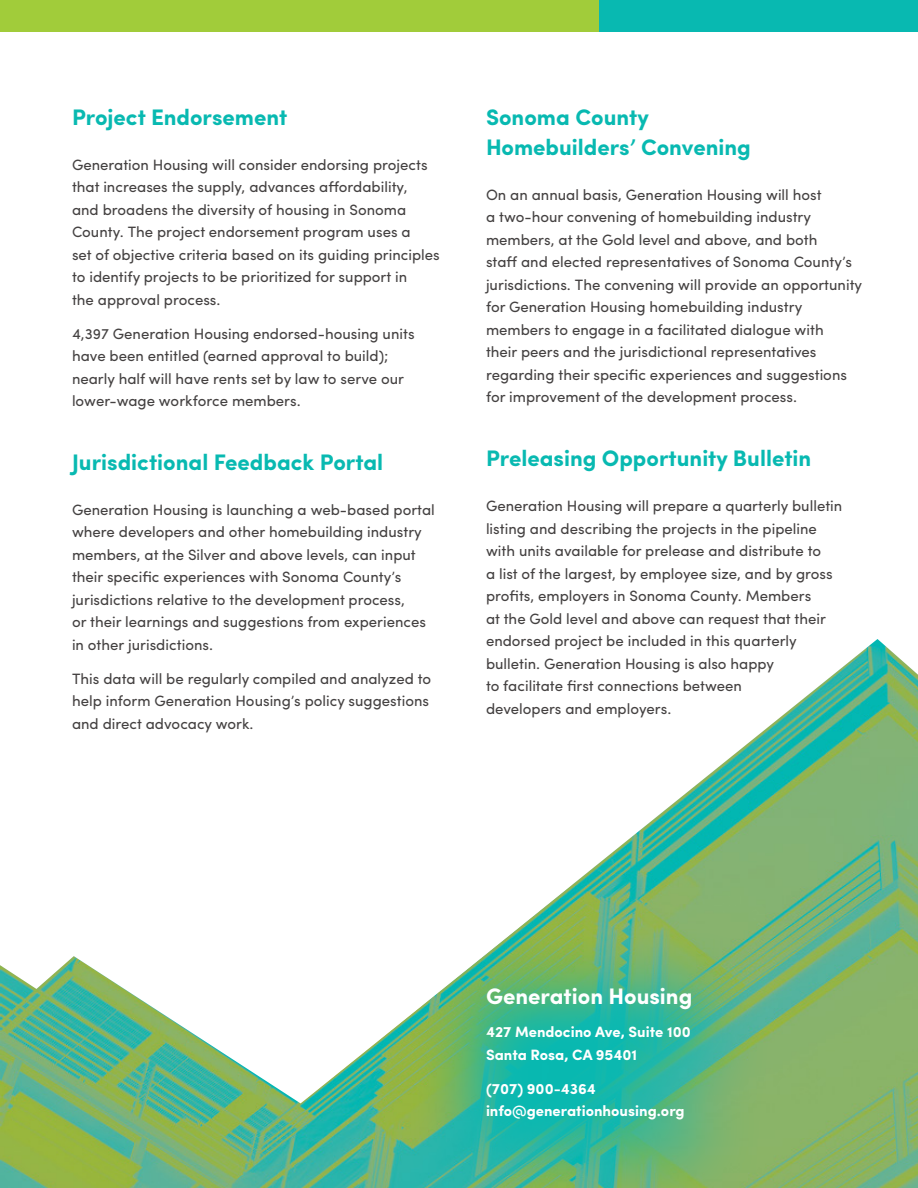
<style>
.page{position:relative;width:918px;height:1188px;background:#fff}
.page>*{position:absolute;margin:0;border:0;box-sizing:border-box;transform-origin:0 0}
.subhead_1__teal{font:700 22.5px/30px "Sofia Pro";color:#08b9b1}
.body{font:700 22.5px "Sofia Pro";color:#fff}
.body-2{font:15px/22.5px "Sofia Pro";color:#444141}
.body-3{font:700 15px/22.5px "Sofia Pro";color:#fff}
</style>
<div class="page">
<img style="left:0;top:639px;width:918px;height:549px">
<svg style="left:409px;top:929px;width:359px;height:259px;background:#50b487"></svg>
<div style="left:576px;top:0;width:342px;height:32px;background:#08b9b1"></div>
<div style="left:0;top:0;width:598px;height:32px;background:#a1cc3a"></div>
<svg style="left:301px;top:885px;width:271px;height:217px"></svg>
<p class="subhead_1__teal" style="left:72px;top:101px;width:217px">Project Endorsement</p>
<p class="body-2" style="left:72px;top:152px;width:369px">Generation Housing will consider endorsing projects that increases the supply, advances affordability,<br>and broadens the diversity of housing in Sonoma County. The project endorsement program uses a<br>set of objective criteria based on its guiding principles to identify projects to be prioritized for support in<br>the approval process.</p>
<p class="body-2" style="left:72px;top:321px;width:344px">4,397 Generation Housing endorsed-housing units have been entitled (earned approval to build); nearly half will have rents set by law to serve our lower-wage workforce members.</p>
<p class="subhead_1__teal" style="left:72px;top:446px;width:313px">Jurisdictional Feedback Portal</p>
<p class="body-2" style="left:72px;top:497px;width:364px">Generation Housing is launching a web-based portal where developers and other homebuilding industry members, at the Silver and above levels, can input their specific experiences with Sonoma County’s jurisdictions relative to the development process,<br>or their learnings and suggestions from experiences in other jurisdictions.</p>
<p class="body-2" style="left:72px;top:666px;width:361px">This data will be regularly compiled and analyzed to help inform Generation Housing’s policy suggestions and direct advocacy work.</p>
<p class="subhead_1__teal" style="left:486px;top:101px;width:266px">Sonoma County<br>Homebuilders’ Convening</p>
<p class="body-2" style="left:486px;top:182px;width:378px">On an annual basis, Generation Housing will host<br>a two-hour convening of homebuilding industry members, at the Gold level and above, and both<br>staff and elected representatives of Sonoma County’s jurisdictions. The convening will provide an opportunity for Generation Housing homebuilding industry members to engage in a facilitated dialogue with<br>their peers and the jurisdictional representatives regarding their specific experiences and suggestions for improvement of the development process.</p>
<p class="subhead_1__teal" style="left:486px;top:442px;width:327px">Preleasing Opportunity Bulletin</p>
<p class="body-2" style="left:486px;top:494px;width:358px">Generation Housing will prepare a quarterly bulletin listing and describing the projects in the pipeline with units available for prelease and distribute to<br>a list of the largest, by employee size, and by gross profits, employers in Sonoma County. Members<br>at the Gold level and above can request that their endorsed project be included in this quarterly bulletin. Generation Housing is also happy<br>to facilitate first connections between<br>developers and employers.</p>
<p class="body" style="left:486px;top:978px;width:208px">Generation Housing</p>
<p class="body-3" style="left:486px;top:1020px;width:206px">427 Mendocino Ave, Suite 100<br>Santa Rosa, CA 95401</p>
<p class="body-3" style="left:486px;top:1076px;width:200px">(707) 900-4364 info@generationhousing.org</p>
</div>
